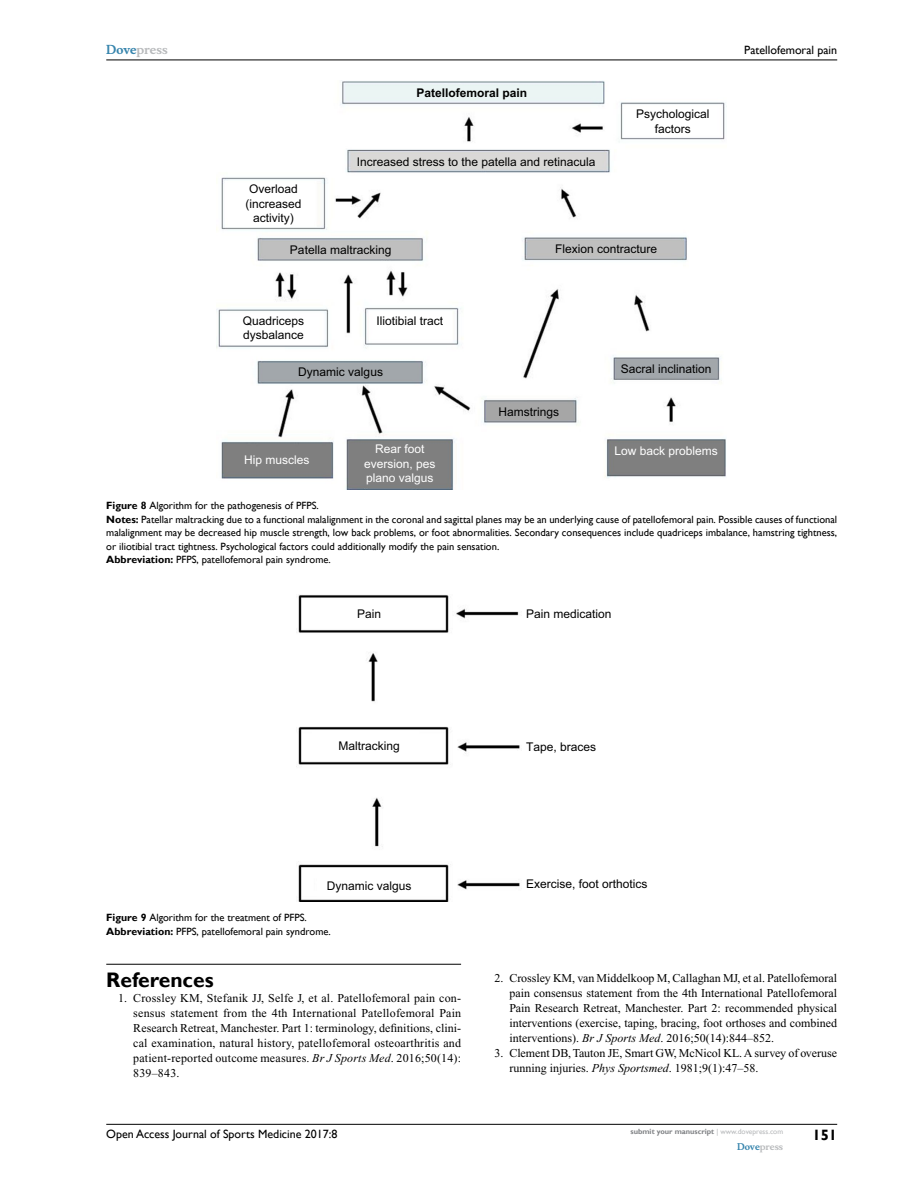
<style>
.page{position:relative;width:918px;height:1188px;background:#fff}
.page>*{position:absolute;margin:0;border:0;box-sizing:border-box;transform-origin:0 0}
.t1{font:700 21px "Gill Sans";color:#000}
.t2{font:700 15px "Gill Sans";color:#000}
.t3{font:12px/15px "Times New Roman";color:#000;text-align:justify}
.t4{font:12px/14.4px "Arial";color:#000;text-align:center}
.t5{font:12px "Gill Sans";color:#000}
.t6{font:12px/14.4px "Arial";color:#fff}
.t7{font:700 12px "Arial";color:#000}
.t8{font:700 12px "Musee";color:#b8babc}
.t9{font:10.5px/13.5px "Gill Sans";color:#000}
.t10{font:700 9px "Musee";color:#b8babc}
.t11{font:700 7.5px "Gill Sans";color:#808285}
.s1{color:#3785ad}
.s2{font-weight:700}
.s3{font-style:italic}
.s4{font-weight:400;color:#b8babc}
</style>
<div class="page">
<hr style="left:106px;top:1124px;width:731px;height:1px;background:#000">
<hr style="left:106px;top:60px;width:731px;height:1px;background:#000">
<hr style="left:106px;top:964px;width:355px;height:1px;background:#000">
<img style="left:217px;top:81px;width:509px;height:409px">
<img style="left:296px;top:595px;width:224px;height:307px">
<p class="t8" style="left:106px;top:43px;width:63px"><span class="s1">Dove</span>press</p>
<p class="t7" style="left:416px;top:84px;width:112px">Patellofemoral pain</p>
<p class="t4" style="left:357px;top:154px;width:240px">Increased stress to the patella and retinacula</p>
<p class="t4" style="left:636px;top:107px;width:75px">Psychological factors</p>
<p class="t4" style="left:245px;top:182px;width:58px">Overload (increased activity)</p>
<p class="t4" style="left:290px;top:243px;width:103px">Patella maltracking</p>
<p class="t4" style="left:243px;top:313px;width:63px;text-align:left">Quadriceps dysbalance</p>
<p class="t4" style="left:377px;top:313px;width:68px">Iliotibial tract</p>
<p class="t4" style="left:298px;top:365px;width:86px">Dynamic valgus</p>
<p class="t4" style="left:555px;top:241px;width:104px">Flexion contracture</p>
<p class="t4" style="left:498px;top:404px;width:62px">Hamstrings</p>
<p class="t4" style="left:621px;top:361px;width:92px">Sacral inclination</p>
<p class="t6" style="left:244px;top:453px;width:67px">Hip muscles</p>
<p class="t6" style="left:375px;top:442px;width:51px">Rear foot</p>
<p class="t6" style="left:614px;top:443px;width:105px">Low back problems</p>
<p class="t6" style="left:364px;top:456px;width:73px">eversion, pes plano valgus</p>
<p class="t5" style="left:744px;top:43px;width:94px">Patellofemoral pain</p>
<p class="t9" style="left:106px;top:499px;width:732px"><span class="s2">Figure 8</span> Algorithm for the pathogenesis of PFPS.<br><span class="s2">Notes:</span> Patellar maltracking due to a functional malalignment in the coronal and sagittal planes may be an underlying cause of patellofemoral pain. Possible causes of functional malalignment may be decreased hip muscle strength, low back problems, or foot abnormalities. Secondary consequences include quadriceps imbalance, hamstring tightness, or iliotibial tract tightness. Psychological factors could additionally modify the pain sensation.<br><span class="s2">Abbreviation:</span> PFPS, patellofemoral pain syndrome.</p>
<p class="t4" style="left:357px;top:606px;width:26px">Pain</p>
<p class="t4" style="left:338px;top:738px;width:63px">Maltracking</p>
<p class="t4" style="left:526px;top:606px;width:87px">Pain medication</p>
<p class="t4" style="left:526px;top:740px;width:72px">Tape, braces</p>
<p class="t4" style="left:327px;top:878px;width:86px">Dynamic valgus</p>
<p class="t9" style="left:106px;top:911px;width:226px"><span class="s2">Figure 9</span> Algorithm for the treatment of PFPS.<br><span class="s2">Abbreviation:</span> PFPS, patellofemoral pain syndrome.</p>
<h1 class="t1" style="left:106px;top:968px;width:109px">References</h1>
<p class="t3" style="left:133px;top:991px;width:330px;text-indent:-15px">1. Crossley KM, Stefanik JJ, Selfe J, et al. Patellofemoral pain con&shy;sensus statement from the 4th International Patellofemoral Pain Research Retreat, Manchester. Part 1: terminology, definitions, clini&shy;cal examination, natural history, patellofemoral osteoarthritis and patient-reported outcome measures. <span class="s3">Br J Sports Med</span>. 2016;50(14):<br>839–843.</p>
<p class="t4" style="left:526px;top:877px;width:123px">Exercise, foot orthotics</p>
<p class="t3" style="left:509px;top:971px;width:329px;text-indent:-15px">2. Crossley KM, van Middelkoop M, Callaghan MJ, et al. Patellofemoral pain consensus statement from the 4th International Patellofemoral Pain Research Retreat, Manchester. Part 2: recommended physical interventions (exercise, taping, bracing, foot orthoses and combined interventions). <span class="s3">Br J Sports Med</span>. 2016;50(14):844–852.</p>
<p class="t3" style="left:509px;top:1046px;width:329px;text-indent:-15px">3. Clement DB, Tauton JE, Smart GW, McNicol KL. A survey of overuse running injuries. <span class="s3">Phys Sportsmed</span>. 1981;9(1):47–58.</p>
<p class="t5" style="left:106px;top:1127px;width:233px">Open Access Journal of Sports Medicine 2017:8</p>
<p class="t11" style="left:631px;top:1127px;width:154px">submit your manuscript <span class="s4">| www.dovepress.com</span></p>
<p class="t10" style="left:737px;top:1141px;width:48px"><span class="s1">Dove</span>press</p>
<p class="t2" style="left:812px;top:1126px;width:26px">151</p>
</div>
